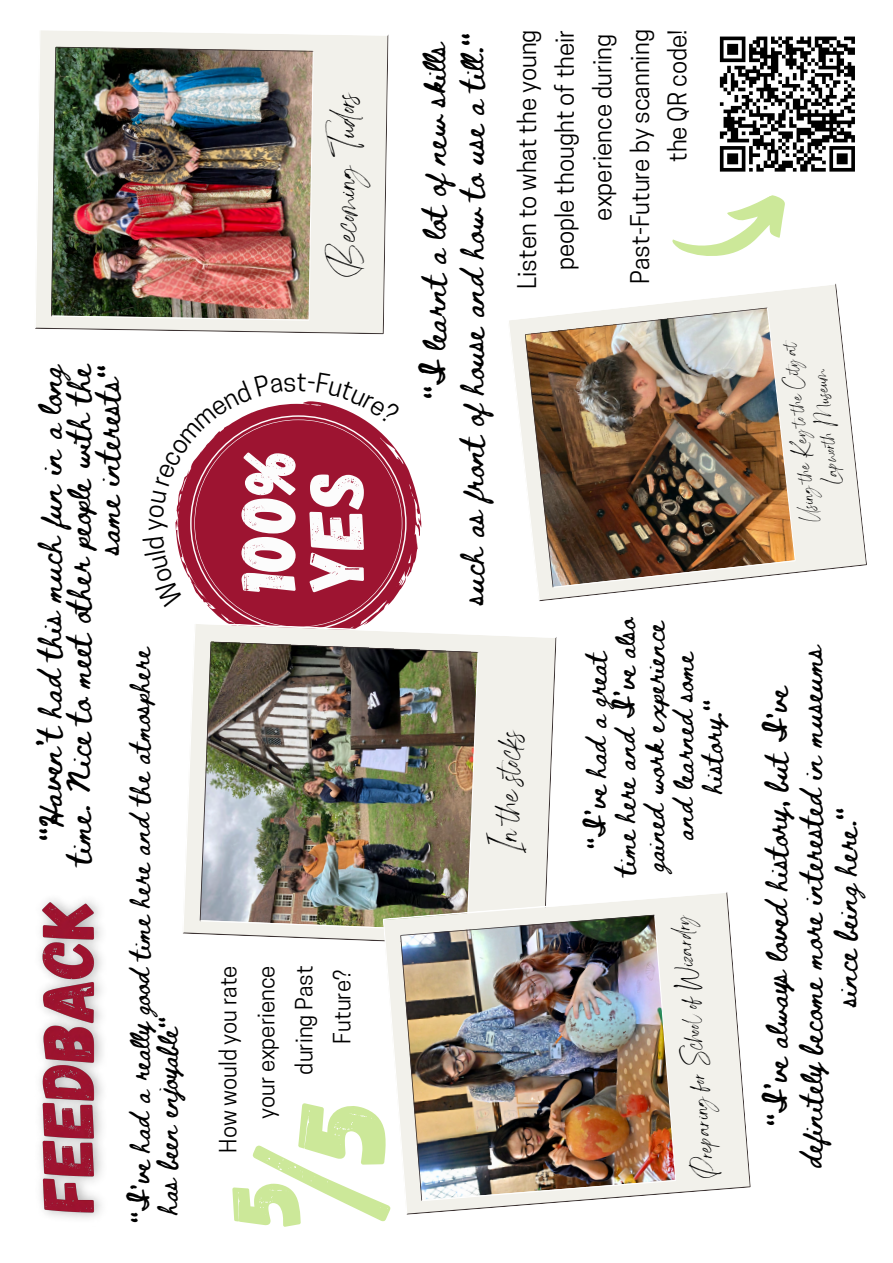
<style>
.page{position:relative;width:893px;height:1263px;background:#fff}
.page>*{position:absolute;margin:0;border:0;box-sizing:border-box;transform-origin:0 0}
.t1{font:97.5px "Gagalin";color:#cce899}
.t2{font:78.15px/68.3px "Gagalin";letter-spacing:-.01em;color:#fcfcfc}
.t3{font:42.97px "Angella White";color:#000}
.t4{font:41.4px "Angella White";color:#000}
.t5{font:31.05px "Angella White";color:#000}
.t6{font:24.3px/26.7px "Angella White";color:#000;text-align:center}
.t7{font:24.22px/37.6px "Cooper Hewitt";color:#000;text-align:right}
.t8{font:23.55px/29px "Beth Ellen";color:#000;text-align:right}
.t9{font:23.48px/38px "Beth Ellen";color:#000}
.t10{font:22.35px/38px "Cooper Hewitt";color:#000;text-align:right}
.t11{font:21.9px/34.6px "Beth Ellen";color:#000;text-align:center}
.t12{font:20.1px/29px "Beth Ellen";color:#000;text-align:center}
.t13{font:19.95px/27.9px "Beth Ellen";color:#000}
</style>
<div class="page">
<svg style="left:175px;top:463px;width:246px;height:121px;fill:#9e1835"></svg>
<svg style="left:192px;top:455px;width:213px;height:167px;background:#a62a44"></svg>
<img style="left:183px;top:622px;width:373px;height:320px">
<img style="left:383px;top:891px;width:367px;height:323px">
<img style="left:509px;top:283px;width:358px;height:318px">
<img style="left:35px;top:30px;width:353px;height:304px">
<svg style="left:672px;top:195px;width:113px;height:61px"></svg>
<svg style="left:719px;top:36px;width:136px;height:136px"></svg>
<img style="left:40px;top:899px;width:63px;height:319px">
<svg style="left:175px;top:536px;width:8px;height:48px"></svg>
<svg style="left:175px;top:401px;width:225px;height:129px"></svg>
<svg style="left:383px;top:1098px;width:9px;height:116px"></svg>
<h3 class="t4" style="left:320px;top:276px;width:192px;rotate:-90deg">BecomingTudors</h3>
<p class="t8" style="left:39px;top:863px;width:505px;rotate:-90deg">"Haven’t had this much fun in a long time. Nice to meet other people with the same interests"</p>
<p class="t13" style="left:128px;top:1214px;width:569px;text-indent:-9px;rotate:-90deg">"I've had a really good time here and the atmosphere has been enjoyable"</p>
<h2 class="t2" style="left:230px;top:591px;width:146px;rotate:-90deg">100%<br>YES</h2>
<p class="t10" style="left:212px;top:1153px;width:189px;rotate:-90deg">How would you rate</p>
<p class="t10" style="left:250px;top:1119px;width:155px;rotate:-90deg">your experience during Past<br>Future?</p>
<h1 class="t1" style="left:203px;top:1226px;width:50px;rotate:-90deg">5</h1>
<p class="t9" style="left:418px;top:604px;width:572px;text-indent:204px;rotate:-90deg">"I learnt a lot of new skills such as front of house and how to use a till."</p>
<p class="t7" style="left:511px;top:289px;width:261px;rotate:-90deg">Listen to what the young people thought of their experience during<br>Past-Future by scanning the QR code!</p>
<h3 class="t3" style="left:480px;top:852px;width:125px;rotate:-89deg">In the stocks</h3>
<p class="t12" style="left:584px;top:875px;width:260px;rotate:-90deg">"I’ve had a great<br>time here and I’ve also gained work experience and learned some history."</p>
<p class="t5" style="left:689px;top:1180px;width:265px;rotate:-96deg">Preparing for School of Wizardry</p>
<p class="t6" style="left:798px;top:523px;width:182px;rotate:-97deg">Using the Key to the City at<br>Lapworth Museum</p>
<p class="t11" style="left:762px;top:1168px;width:526px;rotate:-90deg">"I’ve always loved history, but I've definitely become more interested in museums since being here."</p>
</div>
